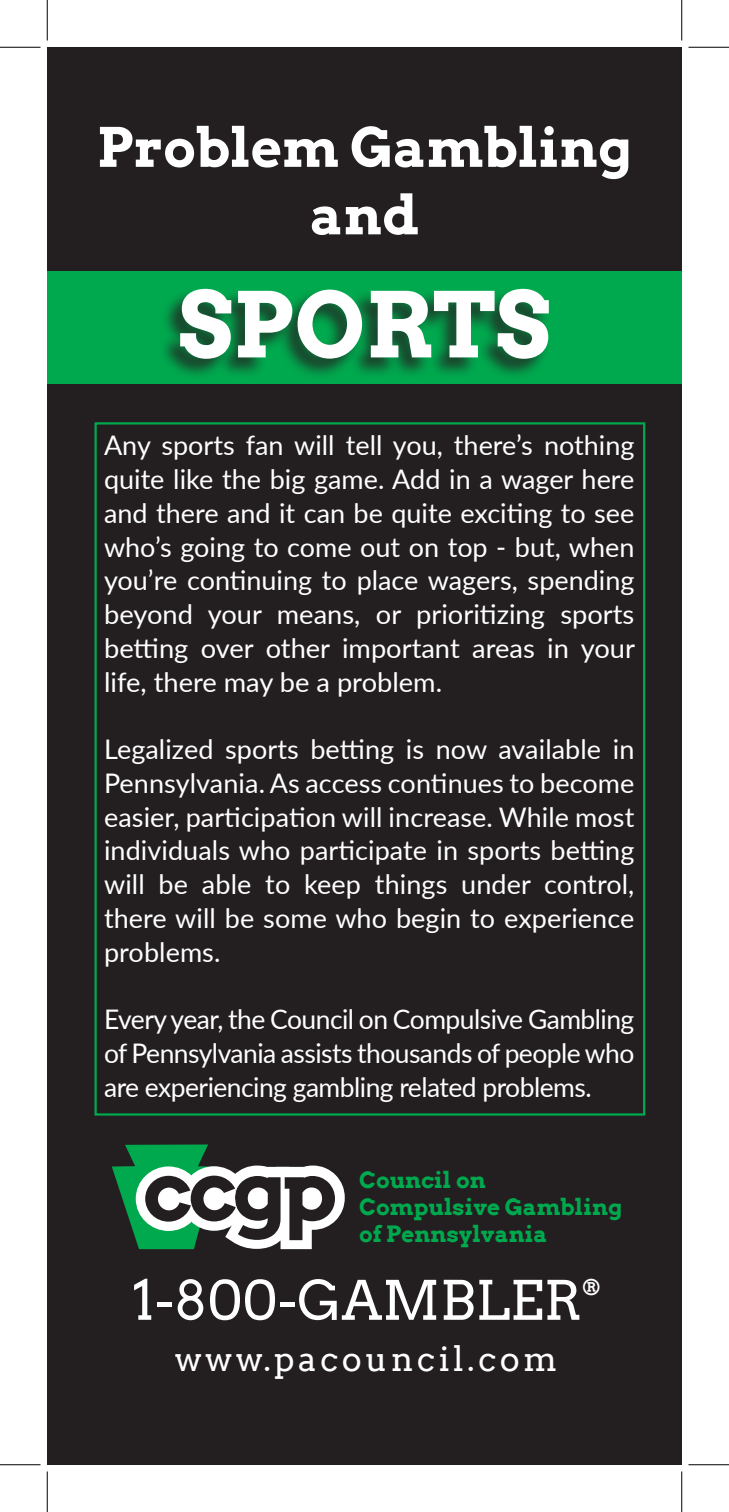
<style>
.page{position:relative;width:729px;height:1512px;background:#fff}
.page>*{position:absolute;margin:0;border:0;box-sizing:border-box;transform-origin:0 0}
.t1{font:700 90px "Arvo";color:#fff}
.t2{font:700 54px "Arvo";color:#fff}
.t3{font:54px "Arvo";color:#fff}
.t4{font:33.75px "Arvo";letter-spacing:.1em;color:#fff}
.t5{font:27px/33.8px "Lato";color:#fff;text-align:justify}
.t6{font:700 22.5px "Arvo";color:#00a94e}
.t7{font:19.57px "Arvo";color:#fff}
</style>
<div class="page">
<div style="left:47px;top:47px;width:635px;height:1418px;background:#231f20"></div>
<div style="left:47px;top:271px;width:635px;height:112px;background:#00a94e"></div>
<div style="left:158px;top:288px;width:392px;height:92px;background:#231f20;opacity:.75"></div>
<svg style="left:112px;top:1144px;width:233px;height:106px"></svg>
<hr style="left:0;top:47px;width:40px;height:1px;background:#000">
<hr style="left:688px;top:47px;width:41px;height:1px;background:#000">
<hr style="left:0;top:1464px;width:40px;height:1px;background:#000">
<hr style="left:688px;top:1464px;width:41px;height:1px;background:#000">
<hr style="left:47px;top:0;width:1px;height:40px;background:#000">
<hr style="left:47px;top:1472px;width:1px;height:40px;background:#000">
<hr style="left:681px;top:0;width:1px;height:40px;background:#000">
<hr style="left:681px;top:1472px;width:1px;height:40px;background:#000">
<p class="t2" style="left:97px;top:113px;width:537px">Problem Gambling</p>
<p class="t2" style="left:310px;top:181px;width:111px">and</p>
<p class="t1" style="left:178px;top:268px;width:374px">SPORTS</p>
<p class="t5" style="left:104px;top:428px;width:532px">Any sports fan will tell you, there’s nothing quite like the big game. Add in a wager here and there and it can be quite exciting to see who’s going to come out on top - but, when you’re continuing to place wagers, spending beyond your means, or prioritizing sports betting over other important areas in your life, there may be a problem.</p>
<p class="t5" style="left:104px;top:731px;width:532px">Legalized sports betting is now available in Pennsylvania. As access continues to become easier, participation will increase. While most individuals who participate in sports betting will be able to keep things under control, there will be some who begin to experience problems.</p>
<p class="t5" style="left:104px;top:1001px;width:532px">Every year, the Council on Compulsive Gambling of Pennsylvania assists thousands of people who are experiencing gambling related problems.</p>
<p class="t6" style="left:359px;top:1166px;width:128px">Council on</p>
<p class="t6" style="left:359px;top:1193px;width:265px">Compulsive Gambling</p>
<p class="t6" style="left:359px;top:1220px;width:190px">of Pennsylvania</p>
<p class="t3" style="left:132px;top:1268px;width:452px">1-800-GAMBLER</p>
<p class="t7" style="left:582px;top:1276px;width:20px">®</p>
<p class="t4" style="left:175px;top:1339px;width:384px">www.pacouncil.com</p>
</div>
